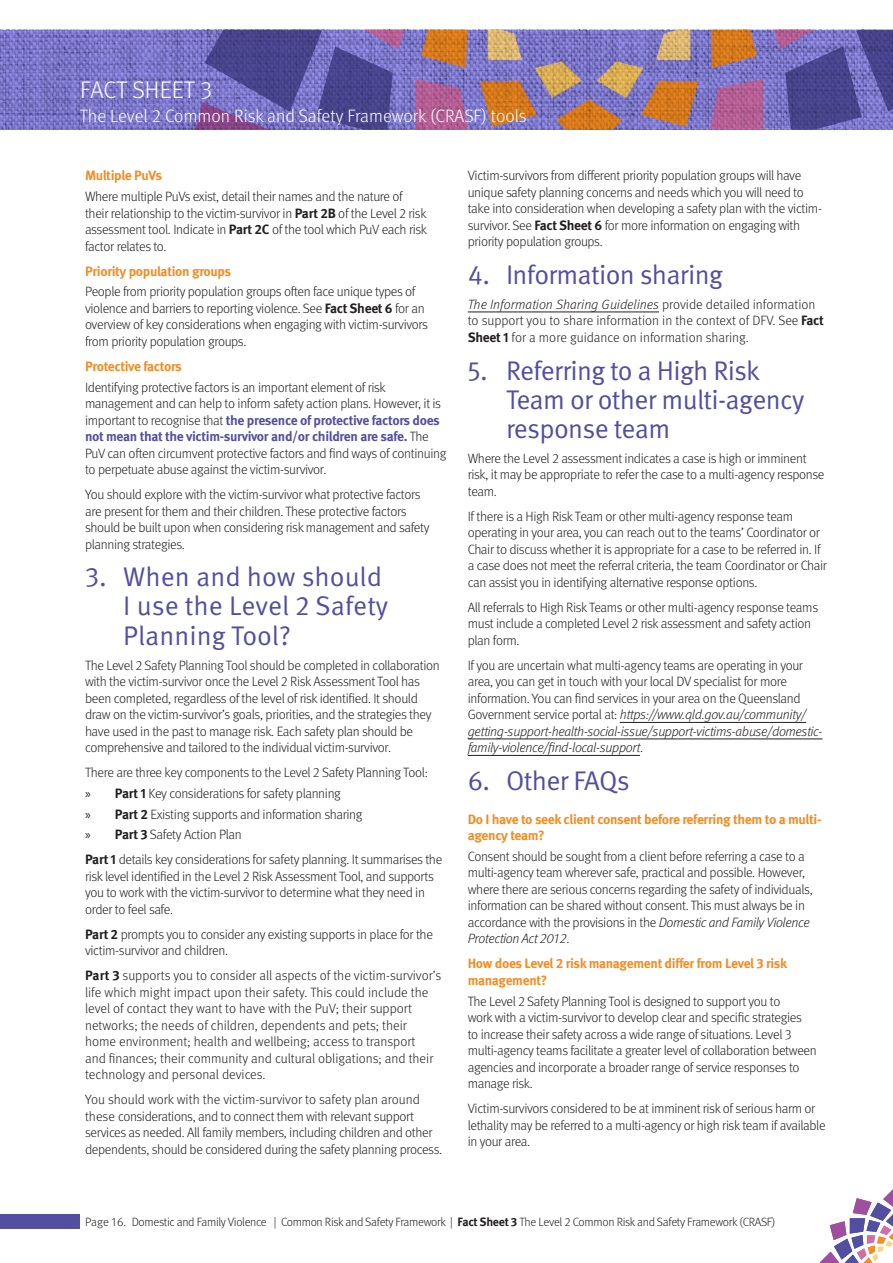
<style>
.page{position:relative;width:893px;height:1263px;background:#fff}
.page>*{position:absolute;margin:0;border:0;box-sizing:border-box;transform-origin:0 0}
.t1{font:27px/29.1px "Meta Pro Norm";letter-spacing:-.025em;color:#524fa1}
.t2{font:27px/29.1px "Meta Pro Norm";color:#524fa1}
.t3{font:300 24px "Meta Pro";letter-spacing:.01em;color:#fff}
.t4{font:300 18px "Meta Pro";color:#fff}
.Body_Copy{font:300 13.5px/16.5px "Meta Pro";letter-spacing:-.025em;color:#231f20}
.Body_Copy-2{font:300 13.5px/16.5px "Meta Pro";color:#231f20}
.Heading_4{font:700 13.5px/16.5px "Meta Pro";letter-spacing:-.025em;color:#f68b20}
.t5{font:300 12px "Meta Pro";letter-spacing:-.025em;color:#231f20}
.s1{font-weight:700}
.s2{font-weight:700;color:#524fa1}
.s3{font-family:"Myriad Pro";font-weight:400}
.s4{font-style:italic}
</style>
<div class="page">
<div style="left:0;top:1214px;width:80px;height:14px;background:#524fa1"></div>
<svg style="left:820px;top:1189px;width:73px;height:74px"></svg>
<svg style="left:0;top:30px;width:773px;height:100px;background:#7974c5"></svg>
<svg style="left:710px;top:79px;width:53px;height:51px;background:#a9629c"></svg>
<svg style="left:711px;top:30px;width:46px;height:38px;background:#c07741"></svg>
<svg style="left:195px;top:30px;width:210px;height:100px;background:#625aa5"></svg>
<svg style="left:421px;top:30px;width:46px;height:38px;background:#c07640"></svg>
<svg style="left:415px;top:79px;width:53px;height:51px;background:#a7609a"></svg>
<svg style="left:480px;top:30px;width:218px;height:100px;background:#9c7f8f"></svg>
<hr style="left:468px;top:312px;width:191px;height:1px;background:#231f20">
<hr style="left:620px;top:722px;width:186px;height:1px;background:#231f20">
<hr style="left:468px;top:739px;width:354px;height:1px;background:#231f20">
<hr style="left:468px;top:755px;width:172px;height:1px;background:#231f20">
<svg style="left:773px;top:30px;width:119px;height:100px;background:#615ba6"></svg>
<hr style="left:892px;top:0;width:1px;height:157px;background:#d06dab">
<h2 class="t3" style="left:80px;top:72px;width:134px">FACT SHEET 3</h2>
<h3 class="t4" style="left:80px;top:103px;width:448px">The Level 2 Common Risk and Safety Framework (CRASF) tools</h3>
<p class="Heading_4" style="left:85px;top:166px;width:79px">Multiple PuVs</p>
<p class="Body_Copy" style="left:85px;top:187px;width:344px">Where multiple PuVs exist, detail their names and the nature of their relationship to the victim-survivor in <span class="s1">Part 2B</span> of the Level 2 risk assessment tool. Indicate in <span class="s1">Part 2C</span> of the tool which PuV each risk factor relates to.</p>
<p class="Heading_4" style="left:85px;top:262px;width:148px">Priority population groups</p>
<p class="Body_Copy" style="left:85px;top:283px;width:344px">People from priority population groups often face unique types of violence and barriers to reporting violence. See <span class="s1">Fact Sheet 6</span> for an overview of key considerations when engaging with victim-survivors from priority population groups.</p>
<p class="Heading_4" style="left:85px;top:357px;width:98px">Protective factors</p>
<p class="Body_Copy" style="left:85px;top:378px;width:363px">Identifying protective factors is an important element of risk management and can help to inform safety action plans. However, it is important to recognise that <span class="s2">the presence of protective factors does not mean that the victim-survivor and/or children are safe.</span> The PuV can often circumvent protective factors and find ways of continuing to perpetuate abuse against the victim-survivor.</p>
<p class="Body_Copy" style="left:85px;top:485px;width:346px">You should explore with the victim-survivor what protective factors are present for them and their children. These protective factors should be built upon when considering risk management and safety planning strategies.</p>
<p class="t2" style="left:123px;top:561px;width:267px;text-indent:-38px">3. When and how should<br>I use the Level 2 Safety<br>Planning Tool?</p>
<p class="Body_Copy" style="left:85px;top:656px;width:356px">The Level 2 Safety Planning Tool should be completed in collaboration with the victim-survivor once the Level 2 Risk Assessment Tool has been completed, regardless of the level of risk identified. It should draw on the victim-survivor’s goals, priorities, and the strategies they have used in the past to manage risk. Each safety plan should be comprehensive and tailored to the individual victim-survivor.</p>
<p class="Body_Copy" style="left:85px;top:763px;width:344px">There are three key components to the Level 2 Safety Planning Tool:</p>
<p class="Body_Copy" style="left:85px;top:784px;width:257px"><span class="s3">»</span> <span class="s1">Part 1</span> Key considerations for safety planning</p>
<p class="Body_Copy" style="left:85px;top:805px;width:279px"><span class="s3">»</span> <span class="s1">Part 2</span> Existing supports and information sharing</p>
<p class="Body_Copy" style="left:85px;top:826px;width:158px"><span class="s3">»</span> <span class="s1">Part 3</span> Safety Action Plan</p>
<p class="Body_Copy" style="left:85px;top:851px;width:359px"><span class="s1">Part 1</span> details key considerations for safety planning. It summarises the risk level identified in the Level 2 Risk Assessment Tool, and supports you to work with the victim-survivor to determine what they need in order to feel safe.</p>
<p class="Body_Copy" style="left:85px;top:925px;width:349px"><span class="s1">Part 2</span> prompts you to consider any existing supports in place for the victim-survivor and children.</p>
<p class="Body_Copy-2" style="left:85px;top:967px;width:358px"><span class="s1">Part 3</span> supports you to consider all aspects of the victim-survivor’s life which might impact upon their safety. This could include the level of contact they want to have with the PuV; their support networks; the needs of children, dependents and pets; their<br>home environment; health and wellbeing; access to transport<br>and finances; their community and cultural obligations; and their technology and personal devices.</p>
<p class="Body_Copy" style="left:85px;top:1091px;width:359px">You should work with the victim-survivor to safety plan around these considerations, and to connect them with relevant support services as needed. All family members, including children and other dependents, should be considered during the safety planning process.</p>
<p class="Body_Copy" style="left:468px;top:167px;width:356px">Victim-survivors from different priority population groups will have unique safety planning concerns and needs which you will need to take into consideration when developing a safety plan with the victim&shy;survivor. See <span class="s1">Fact Sheet 6</span> for more information on engaging with priority population groups.</p>
<p class="t1" style="left:468px;top:258px;width:257px">4. Information sharing</p>
<p class="Body_Copy-2" style="left:468px;top:295px;width:358px"><span class="s4">The Information Sharing Guidelines</span> provide detailed information to support you to share information in the context of DFV. See <span class="s1">Fact<br>Sheet 1</span> for a more guidance on information sharing.</p>
<p class="t1" style="left:506px;top:354px;width:300px;text-indent:-38px">5. Referring to a High Risk<br>Team or other multi-agency response team</p>
<p class="Body_Copy" style="left:468px;top:449px;width:358px">Where the Level 2 assessment indicates a case is high or imminent risk, it may be appropriate to refer the case to a multi-agency response team.</p>
<p class="Body_Copy" style="left:468px;top:507px;width:361px">If there is a High Risk Team or other multi-agency response team operating in your area, you can reach out to the teams’ Coordinator or Chair to discuss whether it is appropriate for a case to be referred in. If a case does not meet the referral criteria, the team Coordinator or Chair can assist you in identifying alternative response options.</p>
<p class="Body_Copy" style="left:468px;top:598px;width:352px">All referrals to High Risk Teams or other multi-agency response teams must include a completed Level 2 risk assessment and safety action plan form.</p>
<p class="Body_Copy" style="left:468px;top:656px;width:356px">If you are uncertain what multi-agency teams are operating in your area, you can get in touch with your local DV specialist for more information. You can find services in your area on the Queensland Government service portal at: <span class="s4">https://www.qld.gov.au/community/ getting-support-health-social-issue/support-victims-abuse/domestic&shy;family-violence/find-local-support</span>.</p>
<p class="t1" style="left:468px;top:764px;width:164px">6. Other FAQs</p>
<p class="Heading_4" style="left:468px;top:810px;width:355px">Do I have to seek client consent before referring them to a multi&shy;agency team?</p>
<p class="Body_Copy" style="left:468px;top:847px;width:346px">Consent should be sought from a client before referring a case to a multi-agency team wherever safe, practical and possible. However, where there are serious concerns regarding the safety of individuals, information can be shared without consent. This must always be in accordance with the provisions in the <span class="s4">Domestic and Family Violence Protection Act 2012</span>.</p>
<p class="Heading_4" style="left:468px;top:954px;width:321px">How does Level 2 risk management differ from Level 3 risk management?</p>
<p class="Body_Copy" style="left:468px;top:992px;width:350px">The Level 2 Safety Planning Tool is designed to support you to<br>work with a victim-survivor to develop clear and specific strategies<br>to increase their safety across a wide range of situations. Level 3 multi-agency teams facilitate a greater level of collaboration between agencies and incorporate a broader range of service responses to manage risk.</p>
<p class="Body_Copy" style="left:468px;top:1099px;width:359px">Victim-survivors considered to be at imminent risk of serious harm or lethality may be referred to a multi-agency or high risk team if available in your area.</p>
<p class="t5" style="left:85px;top:1213px;width:692px">Page 16. Domestic and Family Violence | Common Risk and Safety Framework | <span class="s1">Fact Sheet 3</span> The Level 2 Common Risk and Safety Framework (CRASF)</p>
</div>
